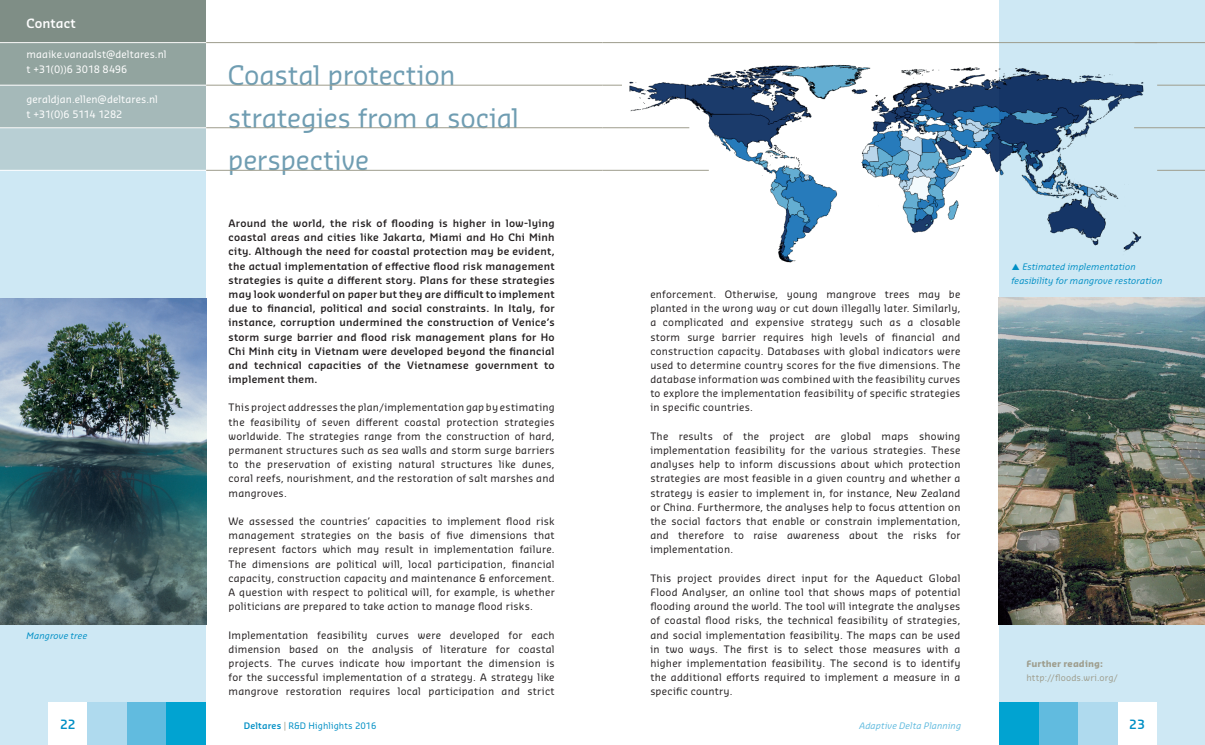
<style>
.page{position:relative;width:1205px;height:745px;background:#fff}
.page>*{position:absolute;margin:0;border:0;box-sizing:border-box;transform-origin:0 0}
.t1{font:26.25px/42.5px "Sansa Pro";letter-spacing:-.01em;color:#6f9db2}
.t2{font:600 12.5px "Sansa Pro";letter-spacing:.005em;color:#fff}
.t3{font:600 12.5px "Sansa Pro";color:#008fc5}
.t4{font:10px/14.1px "Sansa Pro";letter-spacing:.025em;color:#231f20;text-align:justify}
.t5{font:600 10px/14.1px "Sansa Pro";letter-spacing:.025em;color:#231f20;text-align:justify}
.t6{font:10px/15px "Sansa Pro";letter-spacing:.005em;color:#fff}
.t7{font:italic 8.75px/14.1px "Sansa Pro";letter-spacing:.015em;color:#008fc5}
.t8{font:8.75px "Sansa Pro";letter-spacing:.01em;color:#008fc5}
.t9{font:8.75px "Sansa Pro";letter-spacing:.02em;color:#9e9d8d}
.t10{font:italic 8.75px "Sansa Pro";letter-spacing:.015em;color:#61bbdf}
.t11{font:700 8.75px "Sansa Pro";letter-spacing:.01em;color:#9e9d8d}
.s1{font-weight:600}
.s2{color:#9e9d8d}
</style>
<div class="page">
<div style="left:999px;top:0;width:206px;height:744px;background:#cee8f4"></div>
<div style="left:0;top:0;width:206px;height:744px;background:#cee8f4"></div>
<div style="left:0;top:0;width:206px;height:43px;background:#7f8e86"></div>
<div style="left:0;top:43px;width:206px;height:42px;background:#92a49f"></div>
<div style="left:0;top:85px;width:206px;height:43px;background:#a5b9b9"></div>
<div style="left:0;top:128px;width:206px;height:42px;background:#b8cfd4"></div>
<hr style="left:602px;top:42px;width:555px;height:1px;background:#9e9d8d">
<svg style="left:602px;top:85px;width:20px;height:1px"></svg>
<hr style="left:602px;top:127px;width:87px;height:1px;background:#9e9d8d">
<hr style="left:602px;top:170px;width:107px;height:1px;background:#9e9d8d">
<hr style="left:1157px;top:85px;width:48px;height:1px;background:#9e9d8d">
<hr style="left:1134px;top:127px;width:71px;height:1px;background:#9e9d8d">
<hr style="left:1157px;top:170px;width:48px;height:1px;background:#9e9d8d">
<hr style="left:1134px;top:42px;width:71px;height:1px;background:#9e9d8d">
<hr style="left:206px;top:42px;width:396px;height:1px;background:#9e9d8d">
<hr style="left:206px;top:85px;width:396px;height:1px;background:#9e9d8d">
<hr style="left:206px;top:127px;width:396px;height:1px;background:#9e9d8d">
<hr style="left:206px;top:170px;width:396px;height:1px;background:#9e9d8d">
<img style="left:999px;top:298px;width:206px;height:326px">
<img style="left:627px;top:43px;width:528px;height:219px">
<img style="left:0;top:298px;width:206px;height:326px">
<div style="left:1117px;top:702px;width:40px;height:42px;background:#fff"></div>
<div style="left:1078px;top:702px;width:39px;height:42px;background:#afdaee"></div>
<div style="left:1038px;top:702px;width:40px;height:42px;background:#61bbdf"></div>
<div style="left:999px;top:702px;width:39px;height:42px;background:#01a3d1"></div>
<div style="left:48px;top:702px;width:39px;height:42px;background:#fff"></div>
<div style="left:87px;top:702px;width:40px;height:42px;background:#afdaee"></div>
<div style="left:127px;top:702px;width:40px;height:42px;background:#61bbdf"></div>
<div style="left:167px;top:702px;width:39px;height:42px;background:#01a3d1"></div>
<hr style="left:0;top:42px;width:206px;height:1px;background:#fff">
<hr style="left:0;top:85px;width:206px;height:1px;background:#fff">
<hr style="left:0;top:127px;width:206px;height:1px;background:#fff">
<hr style="left:0;top:170px;width:206px;height:1px;background:#fff">
<p class="t2" style="left:27px;top:15px;width:51px">Contact</p>
<p class="t6" style="left:27px;top:47px;width:141px">maaike.vanaalst@deltares.nl t +31(0))6 3018 8496</p>
<p class="t6" style="left:27px;top:92px;width:133px">geraldjan.ellen@deltares.nl t +31(0)6 5114 1282</p>
<p class="t7" style="left:27px;top:627px;width:62px">Mangrove tree</p>
<h1 class="t1" style="left:228px;top:53px;width:292px">Coastal protection strategies from a social perspective</h1>
<p class="t5" style="left:229px;top:216px;width:328px">Around the world, the risk of flooding is higher in low-lying coastal areas and cities like Jakarta, Miami and Ho Chi Minh city. Although the need for coastal protection may be evident, the actual implementation of effective flood risk management strategies is quite a different story. Plans for these strategies may look wonderful on paper but they are difficult to implement due to financial, political and social constraints. In Italy, for instance, corruption undermined the construction of Venice’s storm surge barrier and flood risk management plans for Ho Chi Minh city in Vietnam were developed beyond the financial and technical capacities of the Vietnamese government to implement them.</p>
<p class="t4" style="left:229px;top:400px;width:328px">This project addresses the plan/implementation gap by estimating the feasibility of seven different coastal protection strategies worldwide. The strategies range from the construction of hard, permanent structures such as sea walls and storm surge barriers to the preservation of existing natural structures like dunes, coral reefs, nourishment, and the restoration of salt marshes and mangroves.</p>
<p class="t4" style="left:229px;top:513px;width:327px">We assessed the countries’ capacities to implement flood risk management strategies on the basis of five dimensions that represent factors which may result in implementation failure.<br>The dimensions are political will, local participation, financial capacity, construction capacity and maintenance &amp; enforcement.<br>A question with respect to political will, for example, is whether politicians are prepared to take action to manage flood risks.</p>
<p class="t4" style="left:229px;top:627px;width:328px">Implementation feasibility curves were developed for each dimension based on the analysis of literature for coastal projects. The curves indicate how important the dimension is for the successful implementation of a strategy. A strategy like mangrove restoration requires local participation and strict</p>
<p class="t4" style="left:650px;top:287px;width:312px">enforcement. Otherwise, young mangrove trees may be planted in the wrong way or cut down illegally later. Similarly, a complicated and expensive strategy such as a closable storm surge barrier requires high levels of financial and construction capacity. Databases with global indicators were used to determine country scores for the five dimensions. The database information was combined with the feasibility curves to explore the implementation feasibility of specific strategies in specific countries.</p>
<p class="t4" style="left:650px;top:428px;width:312px">The results of the project are global maps showing implementation feasibility for the various strategies. These analyses help to inform discussions about which protection strategies are most feasible in a given country and whether a strategy is easier to implement in, for instance, New Zealand or China. Furthermore, the analyses help to focus attention on the social factors that enable or constrain implementation, and therefore to raise awareness about the risks for implementation.</p>
<p class="t4" style="left:650px;top:570px;width:312px">This project provides direct input for the Aqueduct Global Flood Analyser, an online tool that shows maps of potential flooding around the world. The tool will integrate the analyses of coastal flood risks, the technical feasibility of strategies, and social implementation feasibility. The maps can be used in two ways. The first is to select those measures with a higher implementation feasibility. The second is to identify the additional efforts required to implement a measure in a specific country.</p>
<p class="t7" style="left:1011px;top:259px;width:152px;text-indent:11px">Estimated implementation feasibility for mangrove restoration</p>
<p class="t11" style="left:1026px;top:657px;width:78px">Further reading:</p>
<p class="t9" style="left:1026px;top:671px;width:93px">http://floods.wri.org/</p>
<p class="t3" style="left:60px;top:715px;width:17px">22</p>
<p class="t3" style="left:1129px;top:715px;width:17px">23</p>
<p class="t8" style="left:244px;top:719px;width:134px"><span class="s1">Deltares</span> <span class="s2">|</span> R&amp;D Highlights 2016</p>
<p class="t10" style="left:859px;top:719px;width:103px">Adaptive Delta Planning</p>
</div>
